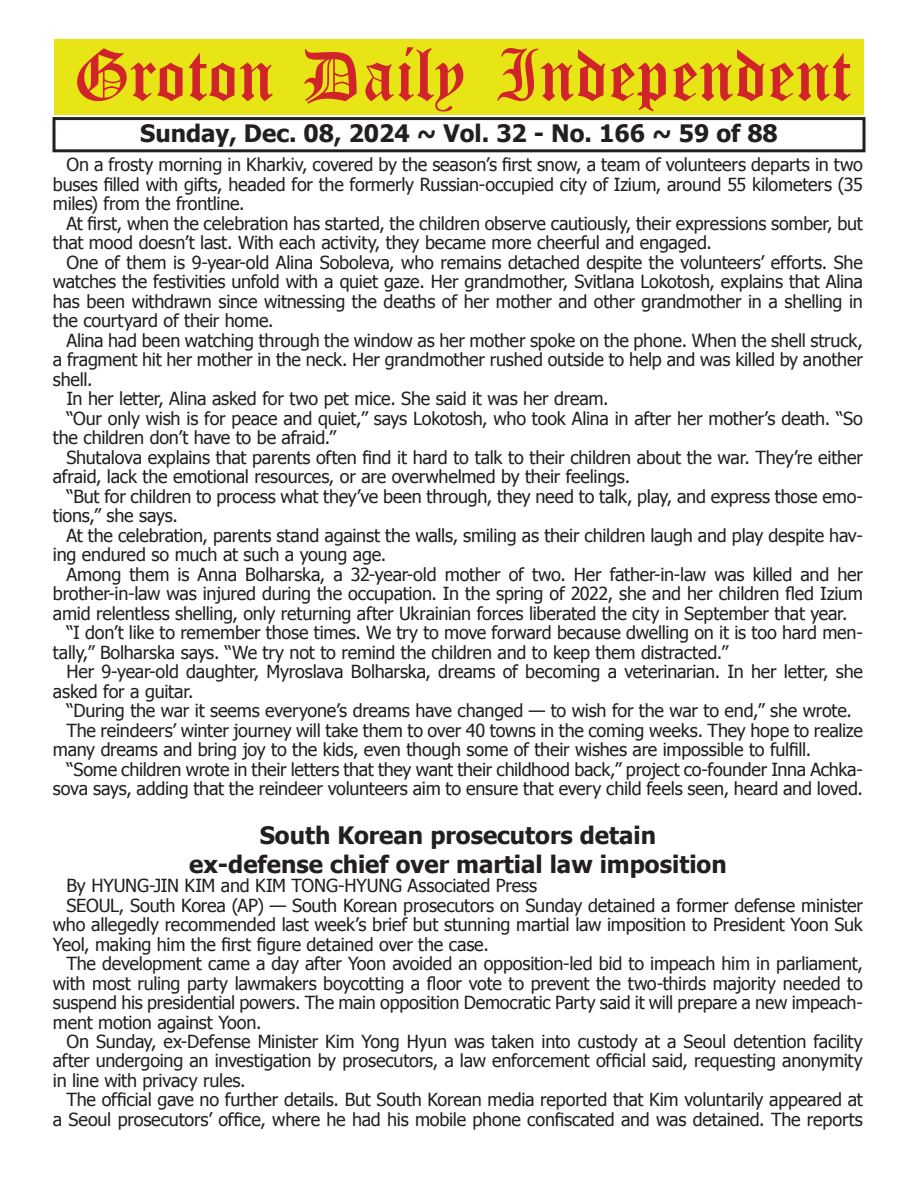
<style>
.page{position:relative;width:918px;height:1188px;background:#fff}
.page>*{position:absolute;margin:0;border:0;box-sizing:border-box;transform-origin:0 0}
.t1{font:54px "Old English Five";color:#d1232a}
.t2{font:700 24px/28.8px "Tahoma";color:#231f20;text-align:center}
.t3{font:18px/19.5px "Tahoma";letter-spacing:-.01em;color:#231f20;text-align:justify}
</style>
<div class="page">
<div style="left:52px;top:117px;width:814px;height:35px;border:3px solid #231f20"></div>
<div style="left:54px;top:40px;width:810px;height:75px;background:#e7e515"></div>
<h1 class="t1" style="left:73px;top:50px;width:779px">Groton Daily Independent</h1>
<h2 class="t2" style="left:140px;top:117px;width:639px">Sunday, Dec. 08, 2024 ~ Vol. 32 - No. 166 ~ 59 of 88</h2>
<p class="t3" style="left:53px;top:154px;width:812px;text-indent:14px">On a frosty morning in Kharkiv, covered by the season’s first snow, a team of volunteers departs in two buses filled with gifts, headed for the formerly Russian-occupied city of Izium, around 55 kilometers (35 miles) from the frontline.</p>
<p class="t3" style="left:53px;top:213px;width:811px;text-indent:14px">At first, when the celebration has started, the children observe cautiously, their expressions somber, but that mood doesn’t last. With each activity, they became more cheerful and engaged.</p>
<p class="t3" style="left:53px;top:252px;width:812px;text-indent:14px">One of them is 9-year-old Alina Soboleva, who remains detached despite the volunteers’ efforts. She watches the festivities unfold with a quiet gaze. Her grandmother, Svitlana Lokotosh, explains that Alina has been withdrawn since witnessing the deaths of her mother and other grandmother in a shelling in the courtyard of their home.</p>
<p class="t3" style="left:66px;top:330px;width:798px">Alina had been watching through the window as her mother spoke on the phone. When the shell struck,</p>
<p class="t3" style="left:53px;top:349px;width:811px">a fragment hit her mother in the neck. Her grandmother rushed outside to help and was killed by another</p>
<p class="t3" style="left:53px;top:369px;width:41px">shell.</p>
<p class="t3" style="left:66px;top:388px;width:544px">In her letter, Alina asked for two pet mice. She said it was her dream.</p>
<p class="t3" style="left:66px;top:408px;width:798px">“Our only wish is for peace and quiet,” says Lokotosh, who took Alina in after her mother’s death. “So</p>
<p class="t3" style="left:53px;top:427px;width:285px">the children don’t have to be afraid.”</p>
<p class="t3" style="left:66px;top:447px;width:798px">Shutalova explains that parents often find it hard to talk to their children about the war. They’re either</p>
<p class="t3" style="left:53px;top:466px;width:579px">afraid, lack the emotional resources, or are overwhelmed by their feelings.</p>
<p class="t3" style="left:66px;top:486px;width:798px">“But for children to process what they’ve been through, they need to talk, play, and express those emo-</p>
<p class="t3" style="left:53px;top:505px;width:127px">tions,” she says.</p>
<p class="t3" style="left:66px;top:525px;width:798px">At the celebration, parents stand against the walls, smiling as their children laugh and play despite hav-</p>
<p class="t3" style="left:53px;top:544px;width:335px">ing endured so much at such a young age.</p>
<p class="t3" style="left:66px;top:564px;width:798px">Among them is Anna Bolharska, a 32-year-old mother of two. Her father-in-law was killed and her</p>
<p class="t3" style="left:53px;top:583px;width:812px">brother-in-law was injured during the occupation. In the spring of 2022, she and her children fled Izium</p>
<p class="t3" style="left:53px;top:603px;width:796px">amid relentless shelling, only returning after Ukrainian forces liberated the city in September that year.</p>
<p class="t3" style="left:66px;top:622px;width:798px">“I don’t like to remember those times. We try to move forward because dwelling on it is too hard men-</p>
<p class="t3" style="left:53px;top:642px;width:677px">tally,” Bolharska says. “We try not to remind the children and to keep them distracted.”</p>
<p class="t3" style="left:66px;top:661px;width:798px">Her 9-year-old daughter, Myroslava Bolharska, dreams of becoming a veterinarian. In her letter, she</p>
<p class="t3" style="left:53px;top:681px;width:142px">asked for a guitar.</p>
<p class="t3" style="left:66px;top:700px;width:787px">“During the war it seems everyone’s dreams have changed — to wish for the war to end,” she wrote.</p>
<p class="t3" style="left:66px;top:720px;width:798px">The reindeers’ winter journey will take them to over 40 towns in the coming weeks. They hope to realize</p>
<p class="t3" style="left:53px;top:739px;width:760px">many dreams and bring joy to the kids, even though some of their wishes are impossible to fulfill.</p>
<p class="t3" style="left:66px;top:759px;width:798px">“Some children wrote in their letters that they want their childhood back,” project co-founder Inna Achka-</p>
<p class="t3" style="left:53px;top:778px;width:812px">sova says, adding that the reindeer volunteers aim to ensure that every child feels seen, heard and loved.</p>
<h2 class="t2" style="left:189px;top:819px;width:539px">South Korean prosecutors detain<br>ex-defense chief over martial law imposition</h2>
<p class="t3" style="left:66px;top:875px;width:472px">By HYUNG-JIN KIM and KIM TONG-HYUNG Associated Press</p>
<p class="t3" style="left:66px;top:894px;width:798px">SEOUL, South Korea (AP) — South Korean prosecutors on Sunday detained a former defense minister</p>
<p class="t3" style="left:53px;top:914px;width:812px">who allegedly recommended last week’s brief but stunning martial law imposition to President Yoon Suk</p>
<p class="t3" style="left:53px;top:933px;width:437px">Yeol, making him the first figure detained over the case.</p>
<p class="t3" style="left:66px;top:953px;width:798px">The development came a day after Yoon avoided an opposition-led bid to impeach him in parliament,</p>
<p class="t3" style="left:53px;top:972px;width:811px">with most ruling party lawmakers boycotting a floor vote to prevent the two-thirds majority needed to</p>
<p class="t3" style="left:53px;top:992px;width:812px">suspend his presidential powers. The main opposition Democratic Party said it will prepare a new impeach-</p>
<p class="t3" style="left:53px;top:1011px;width:210px">ment motion against Yoon.</p>
<p class="t3" style="left:66px;top:1031px;width:798px">On Sunday, ex-Defense Minister Kim Yong Hyun was taken into custody at a Seoul detention facility</p>
<p class="t3" style="left:53px;top:1050px;width:812px">after undergoing an investigation by prosecutors, a law enforcement official said, requesting anonymity</p>
<p class="t3" style="left:53px;top:1070px;width:194px">in line with privacy rules.</p>
<p class="t3" style="left:66px;top:1089px;width:798px">The official gave no further details. But South Korean media reported that Kim voluntarily appeared at</p>
<p class="t3" style="left:53px;top:1109px;width:811px">a Seoul prosecutors’ office, where he had his mobile phone confiscated and was detained. The reports</p>
</div>
